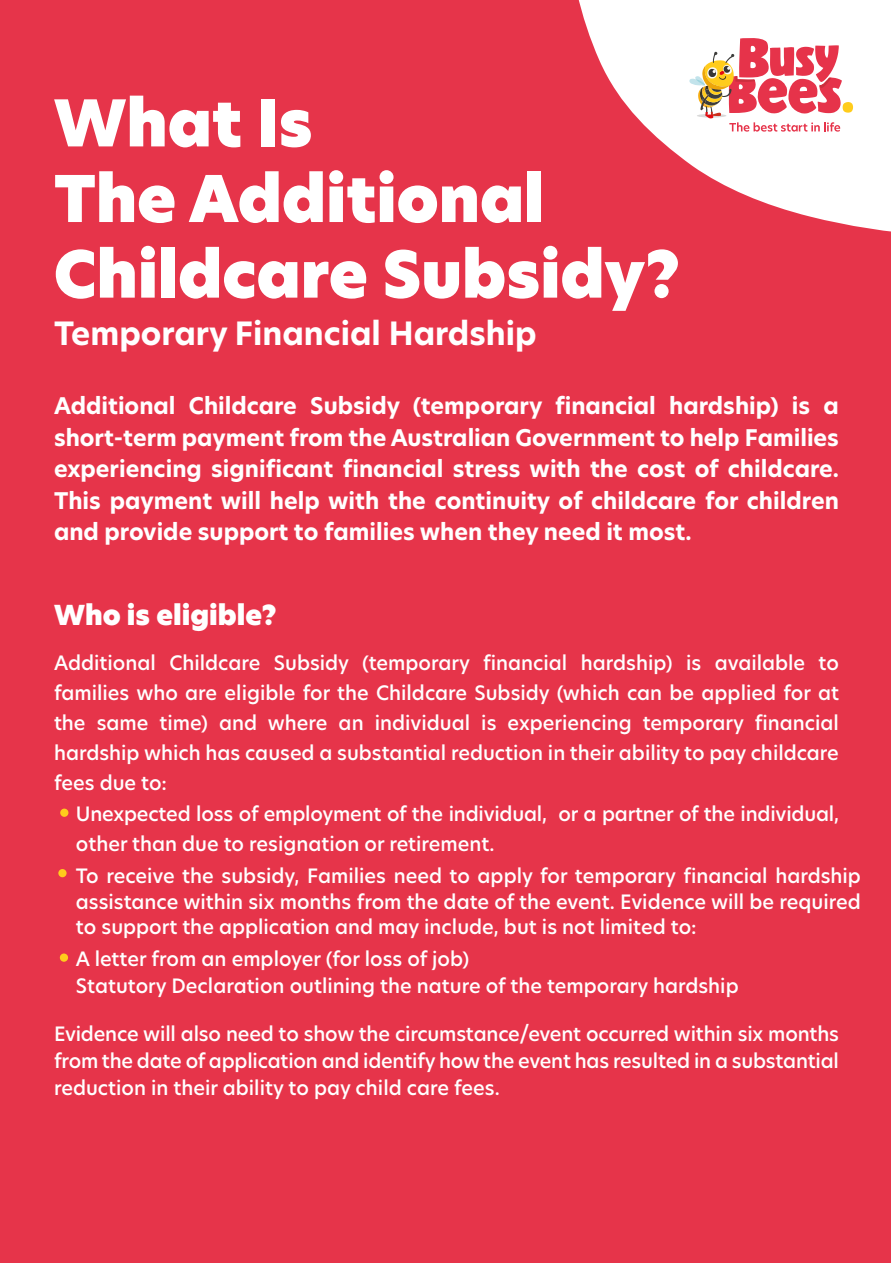
<style>
.page{position:relative;width:893px;height:1263px;background:#fff}
.page>*{position:absolute;margin:0;border:0;box-sizing:border-box;transform-origin:0 0}
.t1{font:63px/75.6px "Hero New Super";color:#fff}
.t2{font:700 31.5px "Hero New";color:#fff}
.t3{font:27px "Hero New Super";color:#fff}
.t4{font:700 22.5px/31.5px "Hero New";color:#fff;text-align:justify}
.t5{font:500 19.5px/30px "Hero New";color:#fff;text-align:justify}
</style>
<div class="page">
<div style="left:0;top:0;width:890px;height:1263px;background:#e6344a"></div>
<svg style="left:578px;top:0;width:313px;height:235px;fill:#fff"></svg>
<svg style="left:688px;top:36px;width:165px;height:96px"></svg>
<div style="left:60px;top:809px;width:8px;height:8px;background:#ffcc1c;border-radius:50%"></div>
<div style="left:58px;top:869px;width:9px;height:8px;background:#ffcc1c;border-radius:50%"></div>
<div style="left:60px;top:953px;width:8px;height:9px;background:#ffcc1c;border-radius:50%"></div>
<h1 class="t1" style="left:54px;top:86px;width:627px">What Is<br>The Additional<br>Childcare Subsidy?</h1>
<h2 class="t2" style="left:54px;top:312px;width:484px">Temporary Financial Hardship</h2>
<p class="t4" style="left:54px;top:390px;width:786px">Additional Childcare Subsidy (temporary financial hardship) is a short-term payment from the Australian Government to help Families experiencing significant financial stress with the cost of childcare.<br>This payment will help with the continuity of childcare for children and provide support to families when they need it most.</p>
<h3 class="t3" style="left:54px;top:596px;width:224px">Who is eligible?</h3>
<p class="t5" style="left:54px;top:647px;width:786px">Additional Childcare Subsidy (temporary financial hardship) is available to families who are eligible for the Childcare Subsidy (which can be applied for at the same time) and where an individual is experiencing temporary financial hardship which has caused a substantial reduction in their ability to pay childcare fees due to:</p>
<p class="t5" style="left:76px;top:799px;width:765px">Unexpected loss of employment of the individual, or a partner of the individual, other than due to resignation or retirement.</p>
<p class="t5" style="left:76px;top:863px;width:786px;line-height:25.5px">To receive the subsidy, Families need to apply for temporary financial hardship assistance within six months from the date of the event. Evidence will be required to support the application and may include, but is not limited to:</p>
<p class="t5" style="left:76px;top:945px;width:664px;line-height:27px">A letter from an employer (for loss of job)<br>Statutory Declaration outlining the nature of the temporary hardship</p>
<p class="t5" style="left:54px;top:1020px;width:786px;line-height:27px">Evidence will also need to show the circumstance/event occurred within six months from the date of application and identify how the event has resulted in a substantial reduction in their ability to pay child care fees.</p>
</div>
